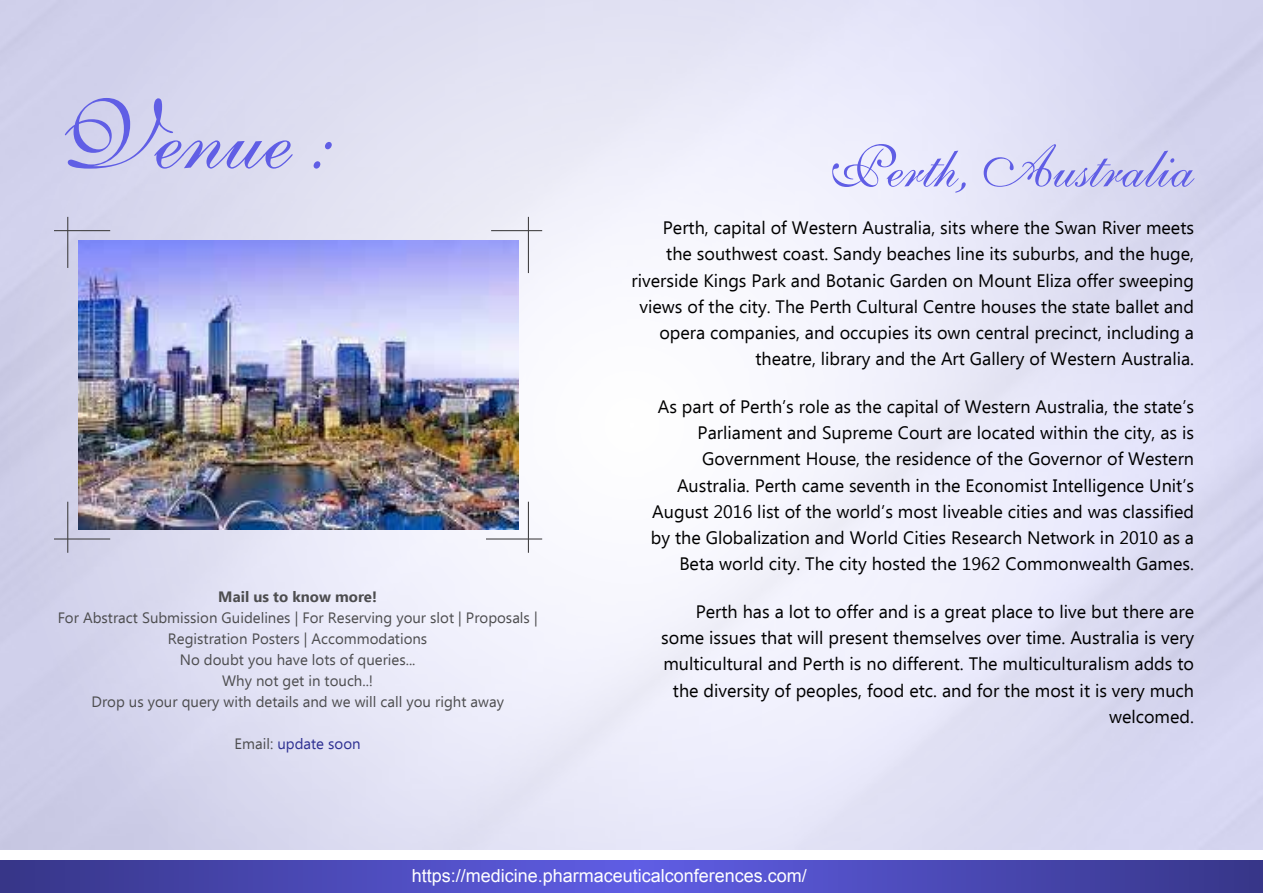
<style>
.page{position:relative;width:1263px;height:893px;background:#fff}
.page>*{position:absolute;margin:0;border:0;box-sizing:border-box;transform-origin:0 0}
.t1{font:98.1px "English 111 Presto BT";color:#605ee5}
.t2{font:58.8px "English 111 Presto BT";color:#605ee5}
.t3{font:18px/26.2px "Ebrima";color:#000;text-align:right}
.t4{font:18px "Arial";color:#fff}
.t5{font:15px/21px "Ebrima";color:#4d4d4f;text-align:center}
.t6{font:700 15px "Ebrima";color:#4d4d4f}
.t7{font:15px "Ebrima";color:#2e3092}
.s1{color:#4d4d4f}
</style>
<div class="page">
<img style="left:0;top:0;width:1263px;height:850px">
<svg style="left:0;top:860px;width:1263px;height:33px;background:#4a49b5"></svg>
<img style="left:78px;top:240px;width:440px;height:289px">
<hr style="left:486px;top:538px;width:56px;height:2px;background:#414042">
<hr style="left:528px;top:502px;width:1px;height:51px;background:#414042">
<hr style="left:54px;top:538px;width:56px;height:2px;background:#414042">
<hr style="left:67px;top:502px;width:1px;height:51px;background:#414042">
<hr style="left:54px;top:230px;width:56px;height:1px;background:#414042">
<hr style="left:67px;top:217px;width:1px;height:51px;background:#414042">
<hr style="left:528px;top:217px;width:1px;height:56px;background:#414042">
<hr style="left:491px;top:230px;width:51px;height:1px;background:#414042">
<h1 class="t1" style="left:54px;top:75px;width:282px">Venue :</h1>
<p class="t6" style="left:218px;top:586px;width:160px">Mail us to know more!</p>
<p class="t5" style="left:58px;top:608px;width:481px">For Abstract Submission Guidelines | For Reserving your slot | Proposals | Registration Posters | Accommodations<br>No doubt you have lots of queries...<br>Why not get in touch..!<br>Drop us your query with details and we will call you right away</p>
<p class="t7" style="left:235px;top:733px;width:128px"><span class="s1">Email:</span> update soon</p>
<h2 class="t2" style="left:828px;top:131px;width:367px">Perth, Australia</h2>
<p class="t3" style="left:631px;top:216px;width:564px">Perth, capital of Western Australia, sits where the Swan River meets<br>the southwest coast. Sandy beaches line its suburbs, and the huge, riverside Kings Park and Botanic Garden on Mount Eliza offer sweeping views of the city. The Perth Cultural Centre houses the state ballet and opera companies, and occupies its own central precinct, including a theatre, library and the Art Gallery of Western Australia.</p>
<p class="t3" style="left:651px;top:394px;width:545px">As part of Perth’s role as the capital of Western Australia, the state’s Parliament and Supreme Court are located within the city, as is Government House, the residence of the Governor of Western Australia. Perth came seventh in the Economist Intelligence Unit’s August 2016 list of the world’s most liveable cities and was classified by the Globalization and World Cities Research Network in 2010 as a Beta world city. The city hosted the 1962 Commonwealth Games.</p>
<p class="t3" style="left:661px;top:599px;width:534px">Perth has a lot to offer and is a great place to live but there are some issues that will present themselves over time. Australia is very multicultural and Perth is no different. The multiculturalism adds to the diversity of peoples, food etc. and for the most it is very much welcomed.</p>
<p class="t4" style="left:412px;top:864px;width:397px">https://medicine.pharmaceuticalconferences.com/</p>
</div>
